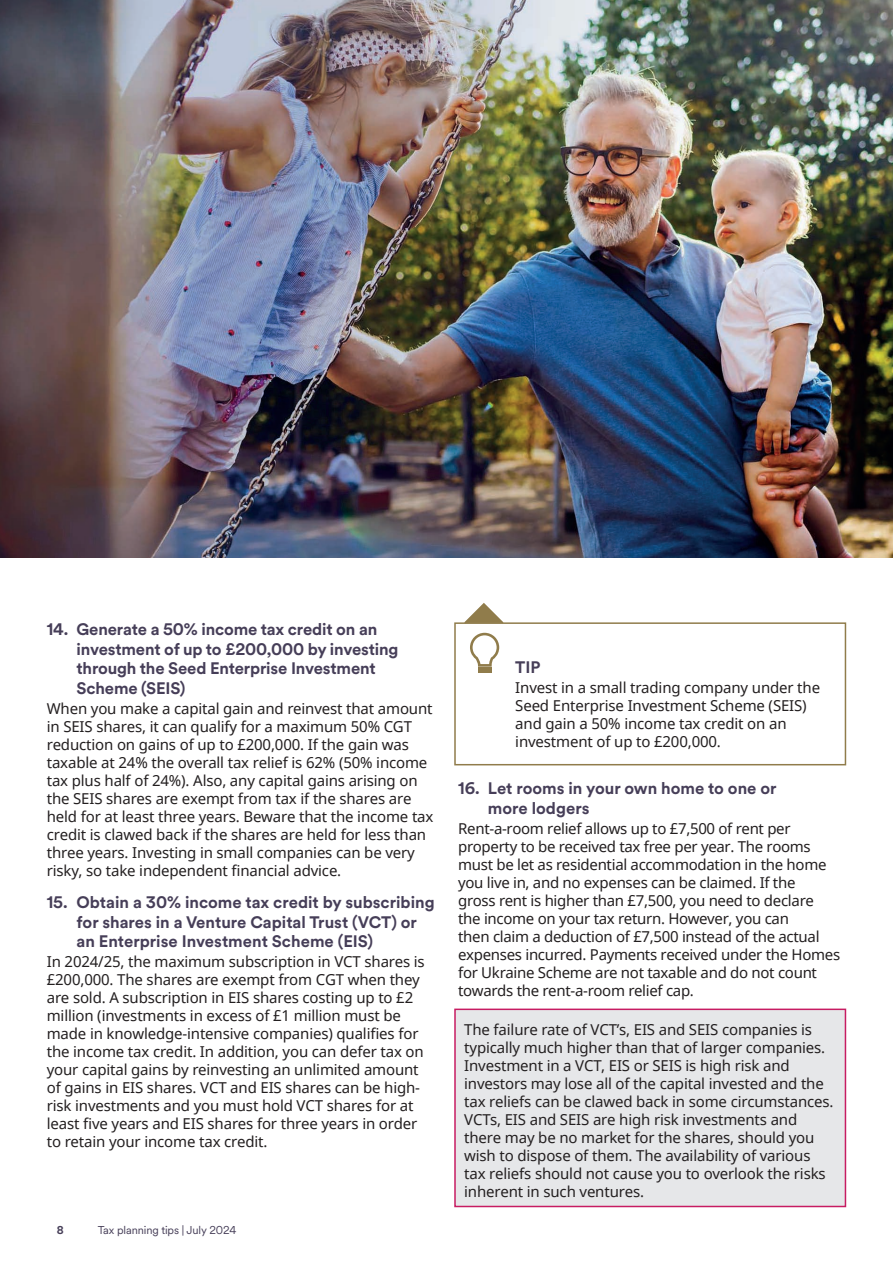
<style>
.page{position:relative;width:893px;height:1263px;background:#fff}
.page>*{position:absolute;margin:0;border:0;box-sizing:border-box;transform-origin:0 0}
._10___12_Sub_head_Prussion_Blus_Schroders{font:700 16.5px/19.5px "Schroders Circular";letter-spacing:-.005em;color:#463e58}
.no_bullet{font:700 16.5px "Schroders Circular";color:#463e58}
._10_12_Body_Text_Black{font:15px/18px "Noto Sans";letter-spacing:-.01em;color:#231f20}
.no_bullet-2{font:15px/18px "Noto Sans";letter-spacing:-.01em;color:#231f20}
._7_5_10_Folio_Text_Prussian_blue{font:11.25px "Schroders Circular";letter-spacing:-.01em;color:#463e58}
._7_5_10_Folio_Text_Prussian_blue-2{font:700 11.25px "Schroders Circular";color:#463e58}
</style>
<div class="page">
<img style="left:0;top:0;width:893px;height:557px">
<div style="left:454px;top:622px;width:392px;height:143px;border:2px solid #907c4b"></div>
<svg style="left:463px;top:603px;width:42px;height:22px"></svg>
<svg style="left:470px;top:633px;width:29px;height:34px"></svg>
<hr style="left:478px;top:667px;width:14px;height:3px;background:#907c4b">
<hr style="left:478px;top:670px;width:14px;height:3px;background:#907c4b">
<div style="left:455px;top:1009px;width:390px;height:197px;background:#e6e7e9"></div>
<div style="left:454px;top:1008px;width:392px;height:199px;border:2px solid #c71c62"></div>
<p class="_10___12_Sub_head_Prussion_Blus_Schroders" style="left:77px;top:619px;width:323px;text-indent:-30px">14. Generate a 50% income tax credit on an investment of up to £200,000 by investing through the Seed Enterprise Investment Scheme (SEIS)</p>
<p class="_10_12_Body_Text_Black" style="left:47px;top:699px;width:388px">When you make a capital gain and reinvest that amount in SEIS shares, it can qualify for a maximum 50% CGT reduction on gains of up to £200,000. If the gain was taxable at 24% the overall tax relief is 62% (50% income tax plus half of 24%). Also, any capital gains arising on the SEIS shares are exempt from tax if the shares are held for at least three years. Beware that the income tax credit is clawed back if the shares are held for less than three years. Investing in small companies can be very risky, so take independent financial advice.</p>
<p class="_10___12_Sub_head_Prussion_Blus_Schroders" style="left:77px;top:892px;width:360px;text-indent:-30px">15. Obtain a 30% income tax credit by subscribing for shares in a Venture Capital Trust (VCT) or an Enterprise Investment Scheme (EIS)</p>
<p class="_10_12_Body_Text_Black" style="left:47px;top:952px;width:380px">In 2024/25, the maximum subscription in VCT shares is £200,000. The shares are exempt from CGT when they are sold. A subscription in EIS shares costing up to £2 million (investments in excess of £1 million must be made in knowledge-intensive companies) qualifies for the income tax credit. In addition, you can defer tax on your capital gains by reinvesting an unlimited amount of gains in EIS shares. VCT and EIS shares can be high&shy;risk investments and you must hold VCT shares for at least five years and EIS shares for three years in order to retain your income tax credit.</p>
<p class="_7_5_10_Folio_Text_Prussian_blue-2" style="left:57px;top:1222px;width:8px">8</p>
<p class="_7_5_10_Folio_Text_Prussian_blue" style="left:98px;top:1222px;width:140px">Tax planning tips | July 2024</p>
<p class="no_bullet" style="left:515px;top:656px;width:27px">TIP</p>
<p class="_10_12_Body_Text_Black" style="left:515px;top:678px;width:306px">Invest in a small trading company under the Seed Enterprise Investment Scheme (SEIS) and gain a 50% income tax credit on an investment of up to £200,000.</p>
<p class="_10___12_Sub_head_Prussion_Blus_Schroders" style="left:488px;top:778px;width:290px;text-indent:-30px">16. Let rooms in your own home to one or more lodgers</p>
<p class="_10_12_Body_Text_Black" style="left:458px;top:819px;width:383px">Rent-a-room relief allows up to £7,500 of rent per property to be received tax free per year. The rooms must be let as residential accommodation in the home you live in, and no expenses can be claimed. If the<br>gross rent is higher than £7,500, you need to declare<br>the income on your tax return. However, you can<br>then claim a deduction of £7,500 instead of the actual expenses incurred. Payments received under the Homes for Ukraine Scheme are not taxable and do not count towards the rent-a-room relief cap.</p>
<p class="no_bullet-2" style="left:464px;top:1020px;width:371px">The failure rate of VCT’s, EIS and SEIS companies is typically much higher than that of larger companies.<br>Investment in a VCT, EIS or SEIS is high risk and investors may lose all of the capital invested and the tax reliefs can be clawed back in some circumstances.<br>VCTs, EIS and SEIS are high risk investments and there may be no market for the shares, should you wish to dispose of them. The availability of various tax reliefs should not cause you to overlook the risks inherent in such ventures.</p>
</div>
